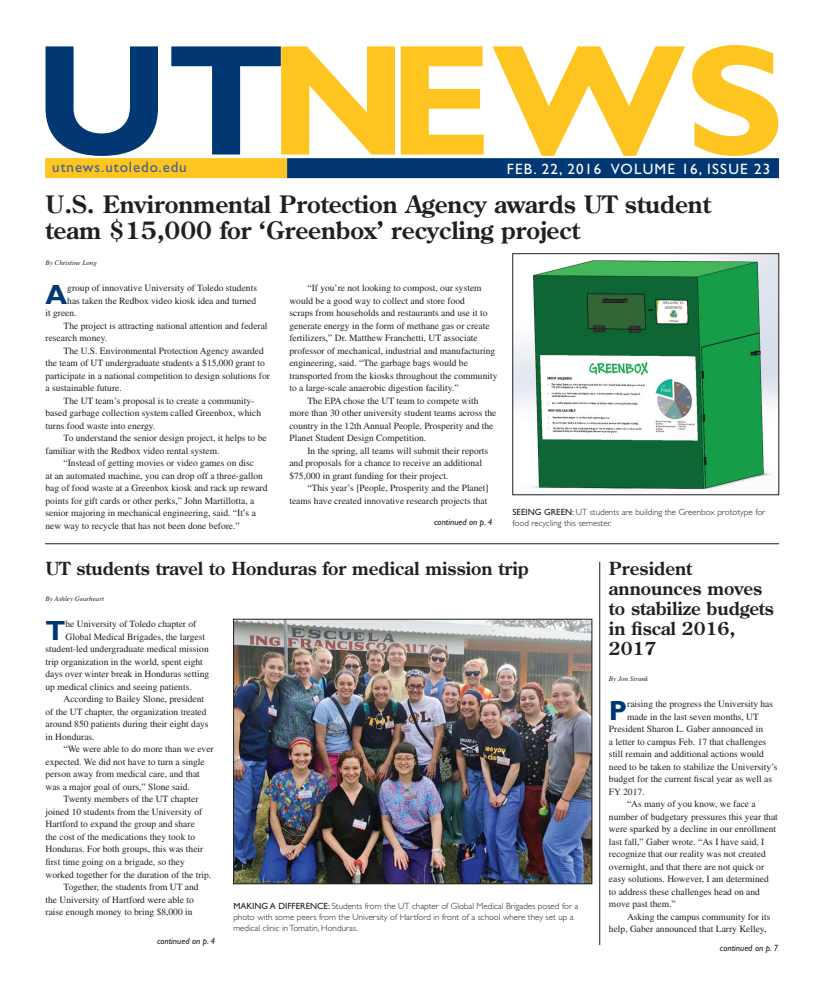
<style>
.page{position:relative;width:824px;height:990px;background:#fff}
.page>*{position:absolute;margin:0;border:0;box-sizing:border-box;transform-origin:0 0}
.t1{font:700 27.8px "Gill Sans Std";color:#013874}
.t2{font:700 24px/26px "Century Old Style Std";color:#231f20}
.t3{font:700 18px/20px "Century Old Style Std";color:#231f20}
.t4{font:15px "Gill Sans Std";letter-spacing:.08em;color:#fff}
.t5{font:15px "Gill Sans Std";letter-spacing:.06em;color:#415f94}
.t6{font:9.5px/12.5px "Times";color:#231f20}
.t7{font:300 9px/11px "Gill Sans Std";color:#231f20}
.t8{font:italic 9px "Gill Sans Std";color:#231f20}
.t9{font:italic 7px "Times";color:#231f20}
.s1{font-weight:400}
</style>
<div class="page">
<div style="left:45px;top:158px;width:242px;height:20px;background:#fec41f"></div>
<hr style="left:45px;top:544px;width:734px;height:1px;background:#231f20">
<hr style="left:599px;top:562px;width:1px;height:383px;background:#231f20">
<svg style="left:492px;top:46px;width:193px;height:110px"></svg>
<svg style="left:401px;top:46px;width:82px;height:109px"></svg>
<svg style="left:46px;top:46px;width:112px;height:110px"></svg>
<svg style="left:171px;top:46px;width:224px;height:109px"></svg>
<svg style="left:692px;top:45px;width:86px;height:111px"></svg>
<div style="left:287px;top:158px;width:492px;height:20px;background:#013874"></div>
<img style="left:514px;top:255px;width:263px;height:235px">
<div style="left:512px;top:253px;width:267px;height:242px;border:1px solid #231f20"></div>
<img style="left:235px;top:621px;width:355px;height:261px">
<div style="left:233px;top:619px;width:359px;height:265px;border:1px solid #231f20"></div>
<h3 class="t5" style="left:52px;top:159px;width:136px">utnews.utoledo.edu</h3>
<p class="t4" style="left:507px;top:160px;width:265px">FEB. 22, 2016 VOLUME 16, ISSUE 23</p>
<h1 class="t2" style="left:46px;top:191px;width:666px">U.S. Environmental Protection Agency awards UT student team $15,000 for ‘Greenbox’ recycling project</h1>
<p class="t9" style="left:46px;top:259px;width:53px">By Christine Long</p>
<p class="t1" style="left:46px;top:278px;width:23px">A</p>
<p class="t6" style="left:67px;top:282px;width:191px">group of innovative University of Toledo students</p>
<p class="t6" style="left:289px;top:282px;width:209px;text-indent:18px">“If you’re not looking to compost, our system would be a good way to collect and store food<br>scraps from households and restaurants and use it to generate energy in the form of methane gas or create fertilizers,” Dr. Matthew Franchetti, UT associate professor of mechanical, industrial and manufacturing engineering, said. “The garbage bags would be transported from the kiosks throughout the community to a large-scale anaerobic digestion facility.”</p>
<p class="t6" style="left:289px;top:394px;width:208px;text-indent:18px">The EPA chose the UT team to compete with more than 30 other university student teams across the country in the 12th Annual People, Prosperity and the Planet Student Design Competition.</p>
<p class="t6" style="left:289px;top:444px;width:200px;text-indent:18px">In the spring, all teams will submit their reports and proposals for a chance to receive an additional $75,000 in grant funding for their project.</p>
<p class="t6" style="left:289px;top:482px;width:201px;text-align:right">“This year’s [People, Prosperity and the Planet] teams have created innovative research projects that</p>
<p class="t8" style="left:434px;top:517px;width:60px">continued on p. 4</p>
<p class="t7" style="left:512px;top:506px;width:254px"><span class="s1">SEEING GREEN:</span> UT students are building the Greenbox prototype for food recycling this semester.</p>
<h2 class="t3" style="left:46px;top:559px;width:485px">UT students travel to Honduras for medical mission trip</h2>
<p class="t9" style="left:46px;top:595px;width:60px">By Ashley Gearheart</p>
<p class="t1" style="left:46px;top:614px;width:22px">T</p>
<p class="t6" style="left:66px;top:618px;width:132px">he University of Toledo chapter of</p>
<p class="t6" style="left:67px;top:294px;width:190px">has taken the Redbox video kiosk idea and turned</p>
<p class="t6" style="left:45px;top:307px;width:33px">it green.</p>
<p class="t6" style="left:64px;top:319px;width:205px">The project is attracting national attention and federal</p>
<p class="t6" style="left:45px;top:332px;width:63px">research money.</p>
<p class="t6" style="left:45px;top:344px;width:226px;text-indent:18px">The U.S. Environmental Protection Agency awarded the team of UT undergraduate students a $15,000 grant to participate in a national competition to design solutions for a sustainable future.</p>
<p class="t6" style="left:45px;top:394px;width:217px;text-indent:18px">The UT team’s proposal is to create a community&shy;based garbage collection system called Greenbox, which turns food waste into energy.</p>
<p class="t6" style="left:45px;top:432px;width:223px;text-indent:18px">To understand the senior design project, it helps to be familiar with the Redbox video rental system.</p>
<p class="t6" style="left:45px;top:457px;width:223px;text-indent:18px">“Instead of getting movies or video games on disc<br>at an automated machine, you can drop off a three-gallon bag of food waste at a Greenbox kiosk and rack up reward points for gift cards or other perks,” John Martillotta, a senior majoring in mechanical engineering, said. “It’s a new way to recycle that has not been done before.”</p>
<h2 class="t3" style="left:609px;top:559px;width:166px">President announces moves to stabilize budgets in fiscal 2016,<br>2017</h2>
<p class="t9" style="left:609px;top:675px;width:41px">By Jon Strunk</p>
<p class="t1" style="left:609px;top:694px;width:20px">P</p>
<p class="t6" style="left:627px;top:698px;width:147px">raising the progress the University has</p>
<p class="t6" style="left:66px;top:630px;width:141px">Global Medical Brigades, the largest</p>
<p class="t6" style="left:46px;top:643px;width:165px">student-led undergraduate medical mission</p>
<p class="t6" style="left:46px;top:655px;width:159px">trip organization in the world, spent eight</p>
<p class="t6" style="left:46px;top:668px;width:165px">days over winter break in Honduras setting</p>
<p class="t6" style="left:46px;top:680px;width:148px">up medical clinics and seeing patients.</p>
<p class="t6" style="left:46px;top:693px;width:165px;text-indent:18px">According to Bailey Slone, president of the UT chapter, the organization treated around 850 patients during their eight days in Honduras.</p>
<p class="t6" style="left:46px;top:743px;width:170px;text-indent:18px">“We were able to do more than we ever expected. We did not have to turn a single person away from medical care, and that was a major goal of ours,” Slone said.</p>
<p class="t6" style="left:46px;top:793px;width:167px;text-indent:18px">Twenty members of the UT chapter joined 10 students from the University of Hartford to expand the group and share<br>the cost of the medications they took to Honduras. For both groups, this was their first time going on a brigade, so they worked together for the duration of the trip.</p>
<p class="t6" style="left:46px;top:881px;width:154px;text-indent:18px">Together, the students from UT and the University of Hartford were able to</p>
<p class="t6" style="left:627px;top:710px;width:133px">made in the last seven months, UT</p>
<p class="t6" style="left:609px;top:723px;width:156px">President Sharon L. Gaber announced in</p>
<p class="t6" style="left:609px;top:735px;width:159px">a letter to campus Feb. 17 that challenges</p>
<p class="t6" style="left:609px;top:748px;width:156px">still remain and additional actions would</p>
<p class="t6" style="left:609px;top:760px;width:170px">need to be taken to stabilize the University’s</p>
<p class="t6" style="left:609px;top:773px;width:165px">budget for the current fiscal year as well as</p>
<p class="t6" style="left:609px;top:785px;width:37px">FY 2017.</p>
<p class="t6" style="left:609px;top:798px;width:170px;text-indent:18px">“As many of you know, we face a number of budgetary pressures this year that were sparked by a decline in our enrollment last fall,” Gaber wrote. “As I have said, I recognize that our reality was not created overnight, and that there are not quick or easy solutions. However, I am determined to address these challenges head on and move past them.”</p>
<p class="t6" style="left:609px;top:911px;width:163px;text-indent:18px">Asking the campus community for its help, Gaber announced that Larry Kelley,</p>
<p class="t8" style="left:720px;top:943px;width:60px">continued on p. 7</p>
<p class="t7" style="left:233px;top:901px;width:346px"><span class="s1">MAKING A DIFFERENCE:</span> Students from the UT chapter of Global Medical Brigades posed for a</p>
<p class="t6" style="left:46px;top:905px;width:148px">raise enough money to bring $8,000 in</p>
<p class="t7" style="left:233px;top:912px;width:342px">photo with some peers from the University of Hartford in front of a school where they set up a medical clinic in Tomatin, Honduras.</p>
<p class="t8" style="left:157px;top:936px;width:60px">continued on p. 4</p>
</div>
